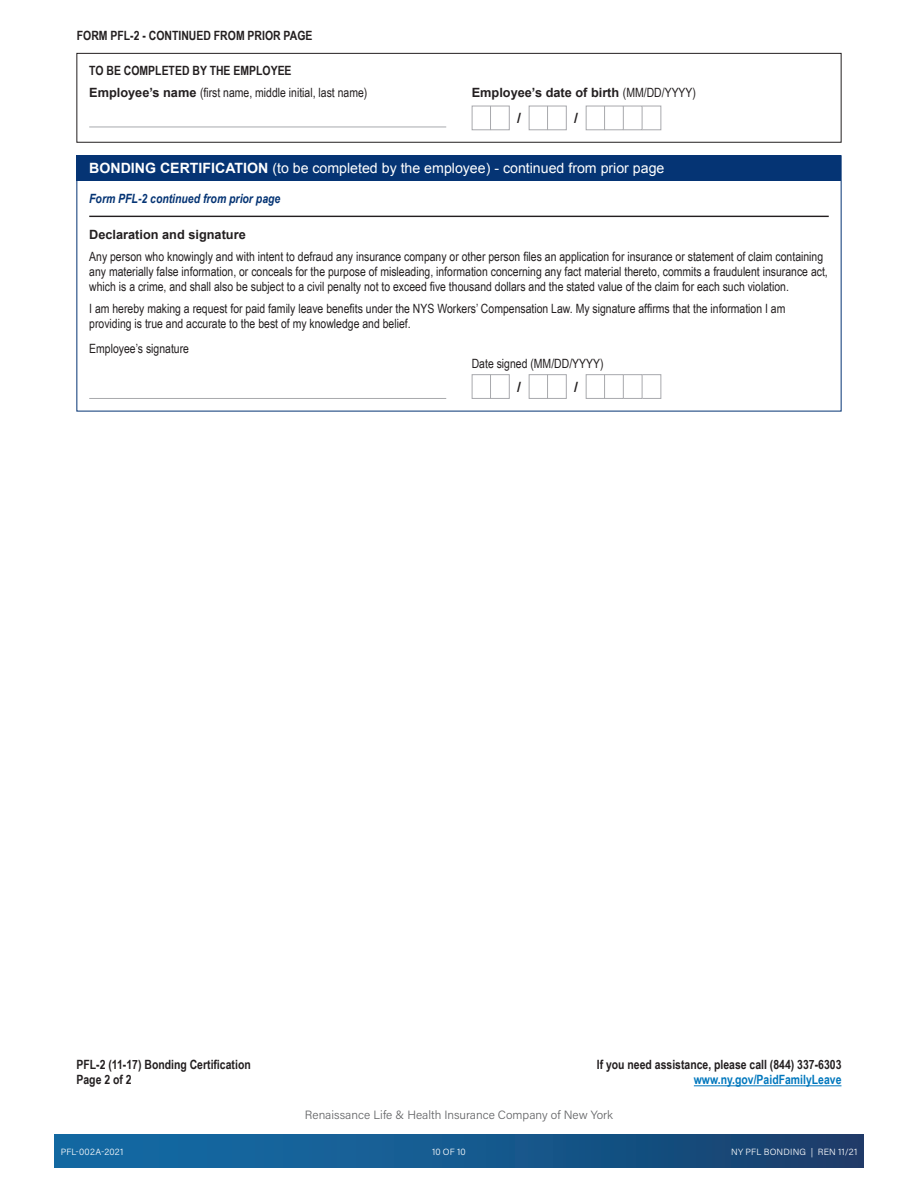
<style>
.page{position:relative;width:918px;height:1188px;background:#fff}
.page>*{position:absolute;margin:0;border:0;box-sizing:border-box;transform-origin:0 0}
.t1{font:14.1px "Arial";color:#fff}
.t2{font:700 14.1px "Arial";color:#231f20}
.t3{font:12.75px/15.3px "Arial Narrow";color:#231f20}
.t4{font:700 12.75px/15.3px "Arial Narrow";color:#231f20}
.t5{font:700 12.75px "Arial";color:#231f20}
.t6{font:italic 700 12.75px "Arial Narrow";color:#053474}
.t7{font:700 12.75px "Arial Narrow";color:#0077bd}
.t8{font:300 12px "Acumin Pro";color:#636466}
.t9{font:300 9px "Acumin Pro";letter-spacing:.025em;color:#fff}
.s1{font-weight:700}
.s2{font-family:"Arial";font-weight:700}
.s3{font-family:"Arial Narrow";font-weight:400}
</style>
<div class="page">
<div style="left:54px;top:1134px;width:810px;height:34px;background:linear-gradient(to right,#126faa,#19406e)"></div>
<hr style="left:89px;top:398px;width:357px;height:1px;background:#a8a9ad">
<div style="left:472px;top:374px;width:19px;height:25px;border:1px solid #a8a9ad"></div>
<div style="left:491px;top:374px;width:19px;height:25px;border:1px solid #a8a9ad"></div>
<div style="left:529px;top:374px;width:19px;height:25px;border:1px solid #a8a9ad"></div>
<div style="left:548px;top:374px;width:19px;height:25px;border:1px solid #a8a9ad"></div>
<div style="left:586px;top:374px;width:19px;height:25px;border:1px solid #a8a9ad"></div>
<div style="left:605px;top:374px;width:19px;height:25px;border:1px solid #a8a9ad"></div>
<div style="left:623px;top:374px;width:19px;height:25px;border:1px solid #a8a9ad"></div>
<div style="left:642px;top:374px;width:19px;height:25px;border:1px solid #a8a9ad"></div>
<hr style="left:89px;top:216px;width:740px;height:1px;background:#231f20">
<div style="left:76px;top:155px;width:766px;height:26px;background:#053474"></div>
<div style="left:77px;top:53px;width:765px;height:90px;border:1px solid #231f20"></div>
<hr style="left:89px;top:127px;width:357px;height:1px;background:#a8a9ad">
<div style="left:472px;top:106px;width:19px;height:24px;border:1px solid #a8a9ad"></div>
<div style="left:491px;top:106px;width:19px;height:24px;border:1px solid #a8a9ad"></div>
<div style="left:529px;top:106px;width:19px;height:24px;border:1px solid #a8a9ad"></div>
<div style="left:548px;top:106px;width:19px;height:24px;border:1px solid #a8a9ad"></div>
<div style="left:586px;top:106px;width:19px;height:24px;border:1px solid #a8a9ad"></div>
<div style="left:605px;top:106px;width:19px;height:24px;border:1px solid #a8a9ad"></div>
<div style="left:623px;top:106px;width:19px;height:24px;border:1px solid #a8a9ad"></div>
<div style="left:642px;top:106px;width:19px;height:24px;border:1px solid #a8a9ad"></div>
<hr style="left:694px;top:1085px;width:147px;height:1px;background:#0077bd">
<p class="t4" style="left:77px;top:27px;width:237px">FORM PFL-2 - CONTINUED FROM PRIOR PAGE</p>
<p class="t3" style="left:89px;top:59px;width:280px;line-height:21.8px"><span class="s1">TO BE COMPLETED BY THE EMPLOYEE<br></span><span class="s2">Employee’s name</span> (first name, middle initial, last name)</p>
<p class="t5" style="left:472px;top:84px;width:226px">Employee’s date of birth <span class="s3">(MM/DD/YYYY)</span></p>
<p class="t2" style="left:517px;top:109px;width:5px">/</p>
<p class="t2" style="left:574px;top:109px;width:5px">/</p>
<p class="t1" style="left:89px;top:159px;width:577px"><span class="s1">BONDING CERTIFICATION</span> (to be completed by the employee) - continued from prior page</p>
<p class="t6" style="left:89px;top:189px;width:193px">Form PFL-2 continued from prior page</p>
<p class="t5" style="left:89px;top:226px;width:158px">Declaration and signature</p>
<p class="t3" style="left:89px;top:248px;width:740px">Any person who knowingly and with intent to defraud any insurance company or other person files an application for insurance or statement of claim containing any materially false information, or conceals for the purpose of misleading, information concerning any fact material thereto, commits a fraudulent insurance act, which is a crime, and shall also be subject to a civil penalty not to exceed five thousand dollars and the stated value of the claim for each such violation.</p>
<p class="t3" style="left:89px;top:300px;width:698px">I am hereby making a request for paid family leave benefits under the NYS Workers’ Compensation Law. My signature affirms that the information I am providing is true and accurate to the best of my knowledge and belief.</p>
<p class="t3" style="left:89px;top:340px;width:101px">Employee’s signature</p>
<p class="t3" style="left:472px;top:356px;width:133px">Date signed (MM/DD/YYYY)</p>
<p class="t2" style="left:517px;top:377px;width:5px">/</p>
<p class="t2" style="left:574px;top:377px;width:5px">/</p>
<p class="t4" style="left:76px;top:1056px;width:176px">PFL-2 (11-17) Bonding Certification<br>Page 2 of 2</p>
<p class="t4" style="left:597px;top:1056px;width:246px">If you need assistance, please call (844) 337-6303</p>
<p class="t7" style="left:694px;top:1070px;width:149px">www.ny.gov/PaidFamilyLeave</p>
<p class="t8" style="left:305px;top:1107px;width:310px">Renaissance Life &amp; Health Insurance Company of New York</p>
<p class="t9" style="left:61px;top:1146px;width:64px">PFL-002A-2021</p>
<p class="t9" style="left:432px;top:1146px;width:35px">10 OF 10</p>
<p class="t9" style="left:731px;top:1146px;width:128px">NY PFL BONDING | REN 11/21</p>
</div>
